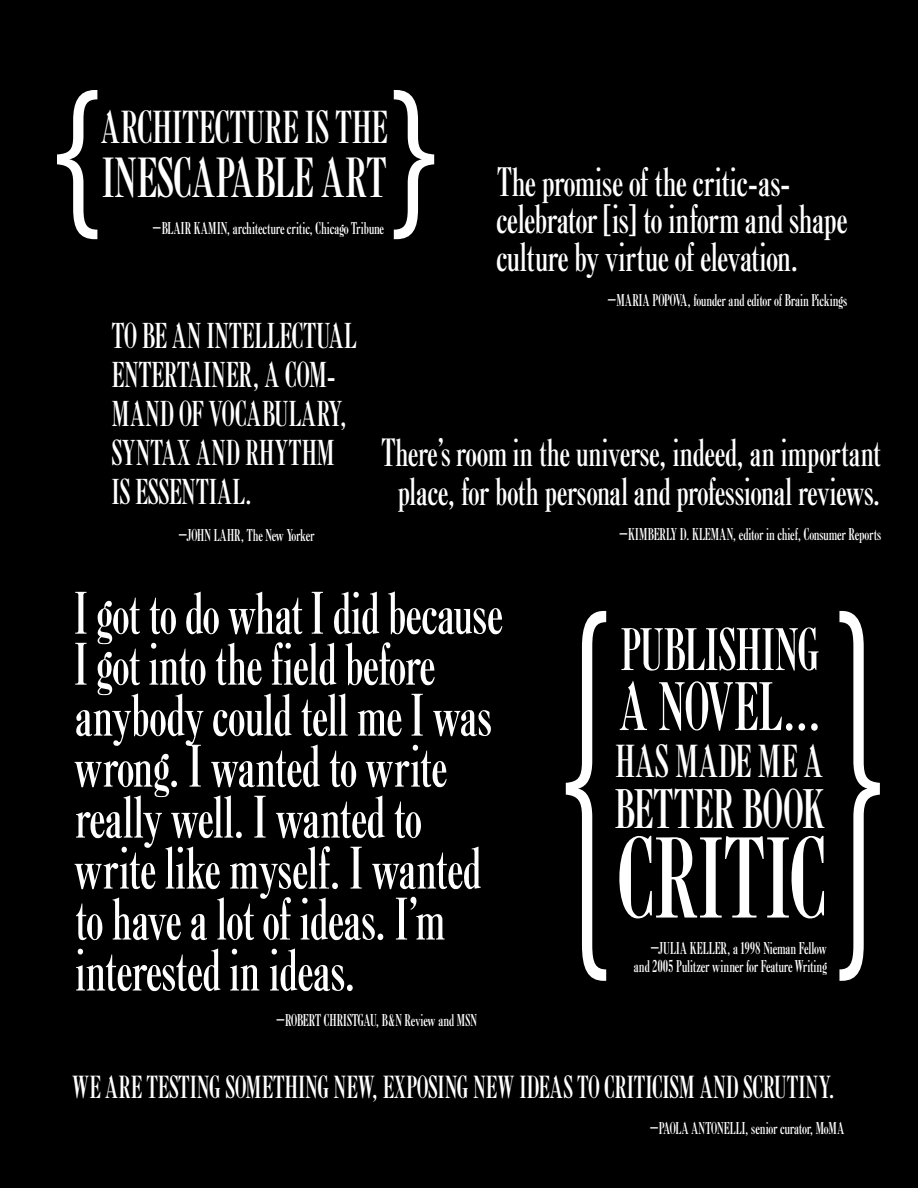
<style>
.page{position:relative;width:918px;height:1188px;background:#000}
.page>*{position:absolute;margin:0;border:0;box-sizing:border-box;transform-origin:0 0}
.t1{font:100.5px "Worth Caslon Extra Condensed Plain";color:#fff}
.t2{font:60px "Worth Caslon Extra Condensed Plain";letter-spacing:-.01em;color:#fff}
.t3{font:52.5px/51px "Worth Caslon Extra Condensed Plain";letter-spacing:-.005em;color:#fff}
.t4{font:49.5px "Worth Caslon Extra Condensed Plain";color:#fff}
.t5{font:48.75px "Worth Caslon Extra Condensed Plain";color:#fff}
.t6{font:40.5px "Worth Caslon Extra Condensed Plain";color:#fff}
.t7{font:36px/37.5px "Worth Caslon Extra Condensed Plain";letter-spacing:-.01em;color:#fff}
.t8{font:34.5px/39px "Worth Caslon Extra Condensed Plain";letter-spacing:-.01em;color:#fff;text-align:center}
.t9{font:31.5px/39px "Worth Caslon Extra Condensed Plain";color:#fff}
.t10{font:27.9px "Worth Caslon Extra Condensed Plain";color:#fff}
.t11{font:15px/18px "Worth Caslon Extra Condensed Plain";color:#fff;text-align:right}
</style>
<div class="page">
<svg style="left:566px;top:611px;width:40px;height:370px"></svg>
<svg style="left:839px;top:611px;width:41px;height:370px"></svg>
<svg style="left:57px;top:90px;width:40px;height:149px"></svg>
<svg style="left:394px;top:90px;width:40px;height:149px"></svg>
<p class="t6" style="left:100px;top:100px;width:288px">ARCHITECTURE IS THE</p>
<p class="t4" style="left:100px;top:144px;width:287px">INESCAPABLE ART</p>
<p class="t11" style="left:152px;top:219px;width:233px">—BLAIR KAMIN, architecture critic, Chicago Tribune</p>
<p class="t7" style="left:495px;top:163px;width:353px">The promise of the critic-as&shy;celebrator [is] to inform and shape culture by virtue of elevation.</p>
<p class="t11" style="left:607px;top:291px;width:241px">—MARIA POPOVA, founder and editor of Brain Pickings</p>
<p class="t9" style="left:111px;top:316px;width:246px">TO BE AN INTELLECTUAL<br>ENTERTAINER, A COM-<br>MAND OF VOCABULARY,<br>SYNTAX AND RHYTHM<br>IS ESSENTIAL.</p>
<p class="t8" style="left:380px;top:432px;width:501px">There’s room in the universe, indeed, an important place, for both personal and professional reviews.</p>
<p class="t11" style="left:178px;top:526px;width:137px">—JOHN LAHR, The New Yorker</p>
<p class="t11" style="left:619px;top:525px;width:263px">—KIMBERLY D. KLEMAN, editor in chief, Consumer Reports</p>
<p class="t3" style="left:72px;top:587px;width:430px">I got to do what I did because<br>I got into the field before anybody could tell me I was wrong. I wanted to write really well. I wanted to write like myself. I wanted to have a lot of ideas. I’m interested in ideas.</p>
<p class="t11" style="left:276px;top:1011px;width:202px">—ROBERT CHRISTGAU, B&amp;N Review and MSN</p>
<p class="t3" style="left:618px;top:623px;width:200px">PUBLISHING</p>
<p class="t2" style="left:617px;top:666px;width:203px">A NOVEL...</p>
<p class="t6" style="left:614px;top:733px;width:210px">HAS MADE ME A</p>
<p class="t5" style="left:613px;top:775px;width:212px">BETTER BOOK</p>
<p class="t1" style="left:613px;top:810px;width:211px">CRITIC</p>
<p class="t11" style="left:633px;top:939px;width:195px">—JULIA KELLER, a 1998 Nieman Fellow and 2005 Pulitzer winner for Feature Writing</p>
<p class="t10" style="left:71px;top:1068px;width:764px">WE ARE TESTING SOMETHING NEW, EXPOSING NEW IDEAS TO CRITICISM AND SCRUTINY.</p>
<p class="t11" style="left:650px;top:1119px;width:196px">—PAOLA ANTONELLI, senior curator, MoMA</p>
</div>
